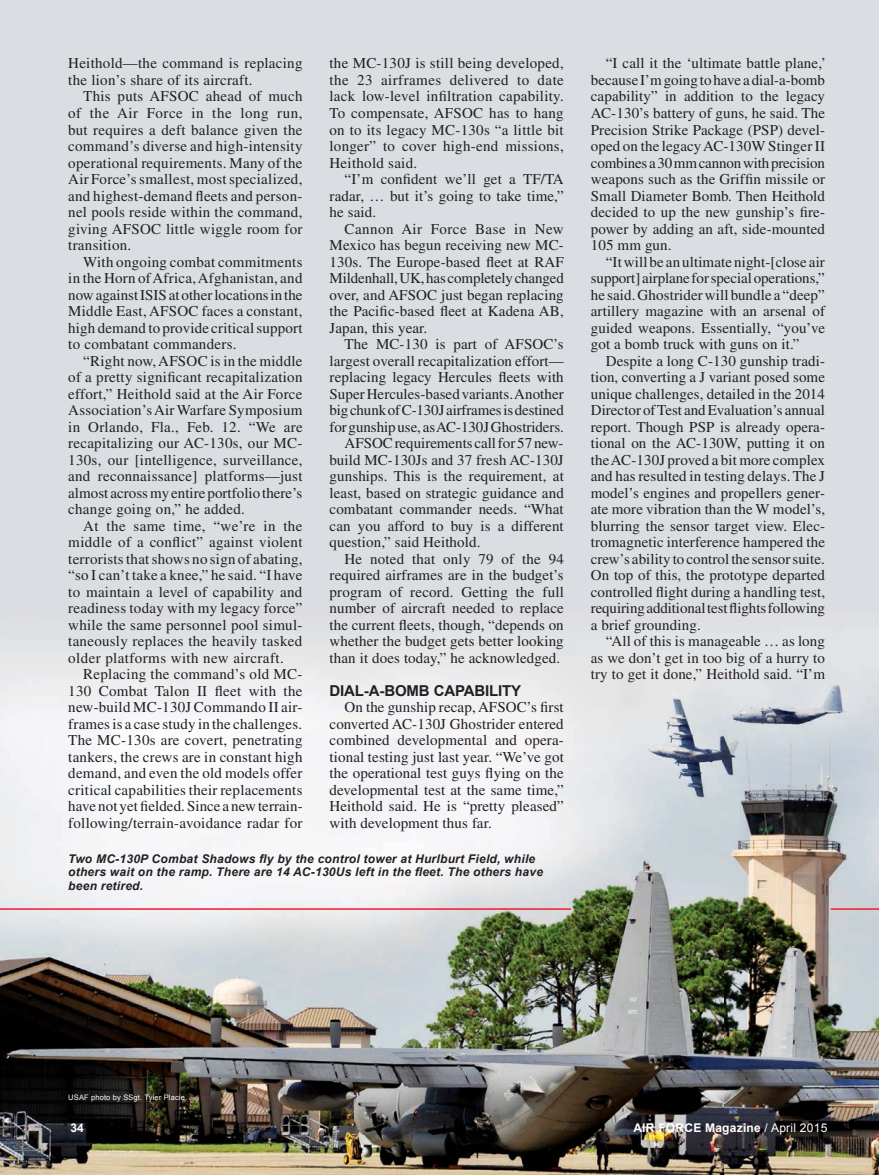
<style>
.page{position:relative;width:879px;height:1175px;background:#fff}
.page>*{position:absolute;margin:0;border:0;box-sizing:border-box;transform-origin:0 0}
.t1{font:15px/16.5px "Times";letter-spacing:.01em;color:#231f20;text-align:justify}
.t2{font:15px "Times";letter-spacing:-.01em;color:#231f20}
.t3{font:700 15px "Arial";letter-spacing:-.01em;color:#231f20}
.t4{font:italic 700 12px/13.5px "Arial";letter-spacing:.02em;color:#231f20}
.t5{font:700 12px "Arial";letter-spacing:.02em;color:#fff}
.t6{font:7.5px "Arial";letter-spacing:.02em;color:#fff}
.s1{font-weight:400}
</style>
<div class="page">
<div style="left:0;top:0;width:878px;height:1175px;background:#dadde1"></div>
<img style="left:0;top:645px;width:878px;height:530px">
<hr style="left:0;top:908px;width:570px;height:1px;background:#ed1b30">
<hr style="left:830px;top:908px;width:48px;height:1px;background:#ed1b30">
<p class="t1" style="left:68px;top:55px;width:235px">Heithold—the command is replacing the lion’s share of its aircraft.</p>
<p class="t1" style="left:68px;top:88px;width:236px;text-indent:15px">This puts AFSOC ahead of much of the Air Force in the long run, but requires a deft balance given the command’s diverse and high-intensity operational requirements. Many of the Air Force’s smallest, most specialized, and highest-demand fleets and person&shy;nel pools reside within the command, giving AFSOC little wiggle room for transition.</p>
<p class="t1" style="left:68px;top:253px;width:236px;text-indent:15px">With ongoing combat commitments in the Horn of Africa, Afghanistan, and now against ISIS at other locations in the Middle East, AFSOC faces a constant, high demand to provide critical support to combatant commanders.</p>
<p class="t1" style="left:68px;top:352px;width:236px;text-indent:15px">“Right now, AFSOC is in the middle of a pretty significant recapitalization effort,” Heithold said at the Air Force Association’s Air Warfare Symposium in Orlando, Fla., Feb. 12. “We are recapitalizing our AC-130s, our MC-130s, our [intelligence, surveillance, and reconnaissance] platforms—just almost across my entire portfolio there’s change going on,” he added.</p>
<p class="t1" style="left:68px;top:517px;width:236px;text-indent:15px">At the same time, “we’re in the middle of a conflict” against violent terrorists that shows no sign of abating, “so I can’t take a knee,” he said. “I have to maintain a level of capability and readiness today with my legacy force” while the same personnel pool simul&shy;taneously replaces the heavily tasked older platforms with new aircraft.</p>
<p class="t1" style="left:68px;top:666px;width:236px;text-indent:15px">Replacing the command’s old MC-130 Combat Talon II fleet with the new-build MC-130J Commando II air&shy;frames is a case study in the challenges.<br>The MC-130s are covert, penetrating tankers, the crews are in constant high demand, and even the old models offer critical capabilities their replacements have not yet fielded. Since a new terrain&shy;following/terrain-avoidance radar for</p>
<p class="t1" style="left:329px;top:55px;width:236px">the MC-130J is still being developed, the 23 airframes delivered to date lack low-level infiltration capability.<br>To compensate, AFSOC has to hang on to its legacy MC-130s “a little bit longer” to cover high-end missions, Heithold said.</p>
<p class="t1" style="left:329px;top:171px;width:236px;text-indent:15px">“I’m confident we’ll get a TF/TA radar, … but it’s going to take time,” he said.</p>
<p class="t1" style="left:329px;top:220px;width:236px;text-indent:15px">Cannon Air Force Base in New Mexico has begun receiving new MC-130s. The Europe-based fleet at RAF Mildenhall, UK, has completely changed over, and AFSOC just began replacing the Pacific-based fleet at Kadena AB, Japan, this year.</p>
<p class="t1" style="left:344px;top:336px;width:221px">The MC-130 is part of AFSOC’s</p>
<p class="t1" style="left:329px;top:352px;width:236px">largest overall recapitalization effort—</p>
<p class="t1" style="left:329px;top:369px;width:236px">replacing legacy Hercules fleets with</p>
<p class="t1" style="left:329px;top:385px;width:235px">Super Hercules-based variants. Another</p>
<p class="t2" style="left:329px;top:401px;width:236px">big chunk of C-130J airframes is destined</p>
<p class="t1" style="left:329px;top:418px;width:236px">for gunship use, as AC-130J Ghostriders.</p>
<p class="t1" style="left:344px;top:435px;width:220px">AFSOC requirements call for 57 new-</p>
<p class="t1" style="left:329px;top:451px;width:236px">build MC-130Js and 37 fresh AC-130J</p>
<p class="t1" style="left:329px;top:468px;width:236px">gunships. This is the requirement, at</p>
<p class="t1" style="left:329px;top:484px;width:236px">least, based on strategic guidance and</p>
<p class="t1" style="left:329px;top:501px;width:235px">combatant commander needs. “What</p>
<p class="t1" style="left:329px;top:517px;width:236px">can you afford to buy is a different</p>
<p class="t1" style="left:329px;top:534px;width:152px">question,” said Heithold.</p>
<p class="t1" style="left:344px;top:550px;width:221px">He noted that only 79 of the 94</p>
<p class="t1" style="left:329px;top:567px;width:235px">required airframes are in the budget’s</p>
<p class="t1" style="left:329px;top:583px;width:236px">program of record. Getting the full</p>
<p class="t1" style="left:329px;top:600px;width:236px">number of aircraft needed to replace</p>
<p class="t1" style="left:329px;top:616px;width:235px">the current fleets, though, “depends on</p>
<p class="t1" style="left:329px;top:633px;width:236px">whether the budget gets better looking</p>
<p class="t1" style="left:329px;top:649px;width:232px">than it does today,” he acknowledged.</p>
<p class="t3" style="left:329px;top:682px;width:193px">DIAL-A-BOMB CAPABILITY</p>
<p class="t1" style="left:329px;top:699px;width:236px;text-indent:15px">On the gunship recap, AFSOC’s first converted AC-130J Ghostrider entered combined developmental and opera&shy;tional testing just last year. “We’ve got the operational test guys flying on the developmental test at the same time,” Heithold said. He is “pretty pleased” with development thus far.</p>
<p class="t4" style="left:68px;top:851px;width:476px">Two MC-130P Combat Shadows fly by the control tower at Hurlburt Field, while others wait on the ramp. There are 14 AC-130Us left in the fleet. The others have been retired.</p>
<p class="t1" style="left:590px;top:55px;width:237px;text-indent:15px">“I call it the ‘ultimate battle plane,’ because I’m going to have a dial-a-bomb capability” in addition to the legacy AC-130’s battery of guns, he said. The Precision Strike Package (PSP) devel&shy;oped on the legacy AC-130W Stinger II combines a 30 mm cannon with precision weapons such as the Griffin missile or Small Diameter Bomb. Then Heithold decided to up the new gunship’s fire&shy;power by adding an aft, side-mounted 105 mm gun.</p>
<p class="t1" style="left:590px;top:253px;width:236px;text-indent:15px">“It will be an ultimate night-[close air support] airplane for special operations,” he said. Ghostrider will bundle a “deep” artillery magazine with an arsenal of guided weapons. Essentially, “you’ve got a bomb truck with guns on it.”</p>
<p class="t1" style="left:590px;top:352px;width:236px;text-indent:15px">Despite a long C-130 gunship tradi&shy;tion, converting a J variant posed some unique challenges, detailed in the 2014<br>Director of Test and Evaluation’s annual report. Though PSP is already opera&shy;tional on the AC-130W, putting it on the AC-130J proved a bit more complex and has resulted in testing delays. The J model’s engines and propellers gener&shy;ate more vibration than the W model’s, blurring the sensor target view. Elec&shy;tromagnetic interference hampered the crew’s ability to control the sensor suite.<br>On top of this, the prototype departed controlled flight during a handling test, requiring additional test flights following a brief grounding.</p>
<p class="t1" style="left:590px;top:633px;width:236px;text-indent:15px">“All of this is manageable … as long as we don’t get in too big of a hurry to try to get it done,” Heithold said. “I’m</p>
<p class="t6" style="left:68px;top:1093px;width:118px">USAF photo by SSgt. Tyler Placie</p>
<p class="t5" style="left:70px;top:1120px;width:15px">34</p>
<p class="t5" style="left:633px;top:1120px;width:195px">AIR FORCE Magazine <span class="s1">/ April 2015</span></p>
</div>
